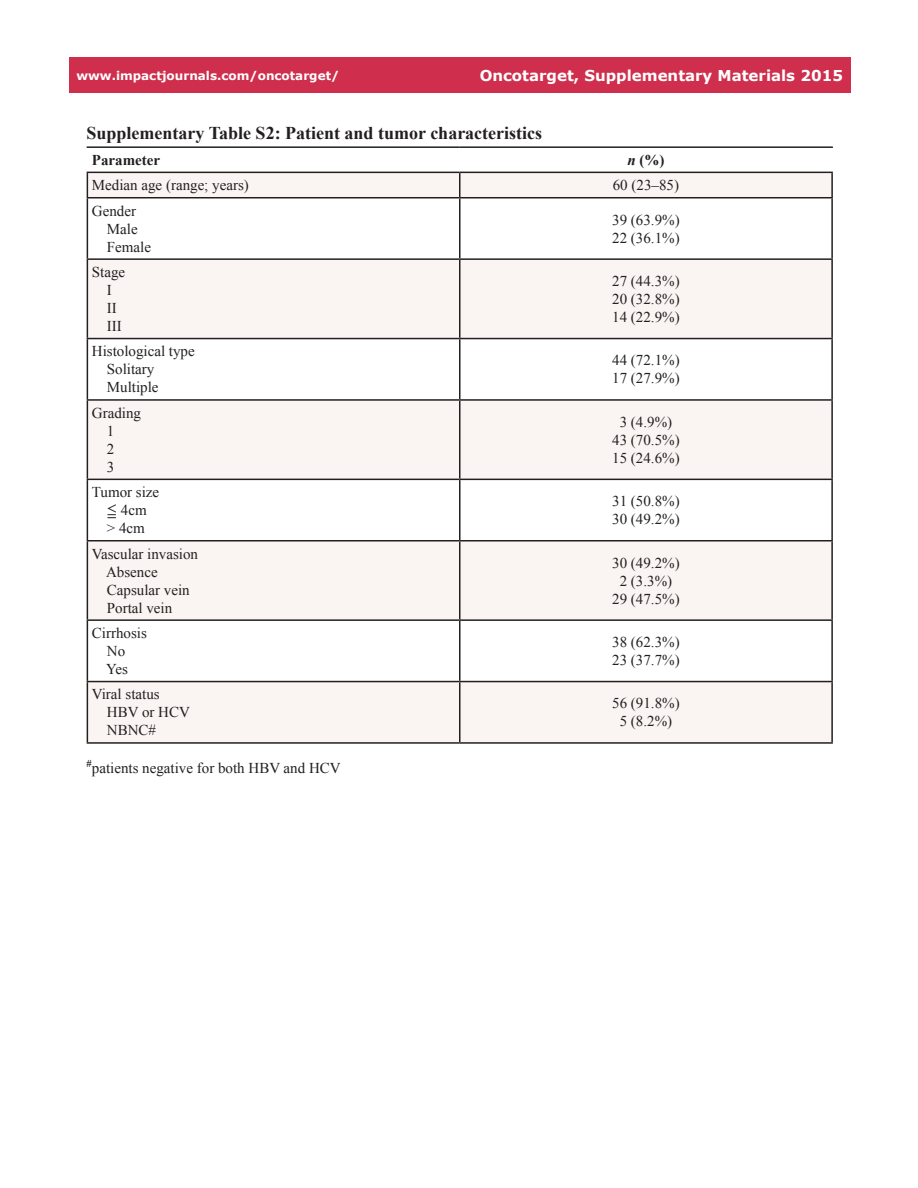
<style>
.page{position:relative;width:918px;height:1188px;background:#fff}
.page>*{position:absolute;margin:0;border:0;box-sizing:border-box;transform-origin:0 0}
.TableTitle{font:700 18px "Times New Roman";color:#231f20}
.TableText{font:15px "Times New Roman";color:#231f20}
.t1{font:700 15px "Verdana";color:#fff}
.TableTitle-2{font:15px "Times New Roman";color:#231f20}
.Table_head{font:700 15px "Times New Roman";color:#231f20}
.t2{font:700 12px "Verdana";color:#fff}
.s1{font-style:italic}
.s2{font-family:"STIX General"}
</style>
<div class="page">
<div style="left:69px;top:57px;width:781px;height:36px;background:#cf2e4c"></div>
<div style="left:88px;top:682px;width:743px;height:60px;background:#faf5f2"></div>
<svg style="left:88px;top:198px;width:743px;height:483px;fill:#faf5f2"></svg>
<hr style="left:460px;top:172px;width:373px;height:1px;background:#231f20">
<hr style="left:87px;top:197px;width:373px;height:1px;background:#231f20">
<hr style="left:460px;top:197px;width:373px;height:1px;background:#231f20">
<hr style="left:459px;top:198px;width:1px;height:60px;background:#231f20">
<hr style="left:87px;top:258px;width:373px;height:2px;background:#231f20">
<hr style="left:460px;top:258px;width:373px;height:2px;background:#231f20">
<hr style="left:459px;top:260px;width:1px;height:78px;background:#231f20">
<hr style="left:87px;top:338px;width:373px;height:1px;background:#231f20">
<hr style="left:460px;top:338px;width:373px;height:1px;background:#231f20">
<hr style="left:459px;top:339px;width:1px;height:60px;background:#231f20">
<hr style="left:87px;top:399px;width:373px;height:2px;background:#231f20">
<hr style="left:460px;top:399px;width:373px;height:2px;background:#231f20">
<hr style="left:459px;top:401px;width:1px;height:78px;background:#231f20">
<hr style="left:87px;top:479px;width:373px;height:1px;background:#231f20">
<hr style="left:460px;top:479px;width:373px;height:1px;background:#231f20">
<hr style="left:459px;top:480px;width:1px;height:60px;background:#231f20">
<hr style="left:87px;top:540px;width:373px;height:2px;background:#231f20">
<hr style="left:460px;top:540px;width:373px;height:2px;background:#231f20">
<hr style="left:459px;top:542px;width:1px;height:77px;background:#231f20">
<hr style="left:87px;top:619px;width:373px;height:2px;background:#231f20">
<hr style="left:460px;top:619px;width:373px;height:2px;background:#231f20">
<hr style="left:459px;top:621px;width:1px;height:60px;background:#231f20">
<hr style="left:87px;top:681px;width:373px;height:1px;background:#231f20">
<hr style="left:460px;top:681px;width:373px;height:1px;background:#231f20">
<hr style="left:459px;top:682px;width:1px;height:60px;background:#231f20">
<svg style="left:87px;top:171px;width:745px;height:26px"></svg>
<hr style="left:831px;top:173px;width:2px;height:24px;background:#231f20">
<hr style="left:87px;top:198px;width:1px;height:60px;background:#231f20">
<hr style="left:831px;top:198px;width:2px;height:60px;background:#231f20">
<hr style="left:87px;top:260px;width:1px;height:78px;background:#231f20">
<hr style="left:831px;top:260px;width:2px;height:78px;background:#231f20">
<hr style="left:87px;top:339px;width:1px;height:60px;background:#231f20">
<hr style="left:831px;top:339px;width:2px;height:60px;background:#231f20">
<hr style="left:87px;top:401px;width:1px;height:78px;background:#231f20">
<hr style="left:831px;top:401px;width:2px;height:78px;background:#231f20">
<hr style="left:87px;top:480px;width:1px;height:60px;background:#231f20">
<hr style="left:831px;top:480px;width:2px;height:60px;background:#231f20">
<hr style="left:87px;top:542px;width:1px;height:77px;background:#231f20">
<hr style="left:831px;top:542px;width:2px;height:77px;background:#231f20">
<hr style="left:87px;top:621px;width:1px;height:60px;background:#231f20">
<hr style="left:831px;top:621px;width:2px;height:60px;background:#231f20">
<hr style="left:87px;top:682px;width:1px;height:60px;background:#231f20">
<hr style="left:831px;top:682px;width:2px;height:60px;background:#231f20">
<hr style="left:87px;top:742px;width:373px;height:2px;background:#231f20">
<hr style="left:460px;top:742px;width:373px;height:2px;background:#231f20">
<hr style="left:87px;top:146px;width:373px;height:2px;background:#231f20">
<hr style="left:460px;top:146px;width:373px;height:2px;background:#231f20">
<p class="t2" style="left:76px;top:67px;width:264px">www.impactjournals.com/oncotarget/</p>
<p class="t1" style="left:480px;top:65px;width:365px">Oncotarget, Supplementary Materials 2015</p>
<p class="TableTitle" style="left:87px;top:120px;width:457px">Supplementary Table S2: Patient and tumor characteristics</p>
<p class="Table_head" style="left:92px;top:149px;width:70px">Parameter</p>
<p class="Table_head" style="left:627px;top:149px;width:39px"><span class="s1">n</span> (%)</p>
<p class="TableText" style="left:92px;top:175px;width:159px">Median age (range; years)</p>
<p class="TableText" style="left:613px;top:175px;width:68px">60 (23–85)</p>
<p class="TableText" style="left:92px;top:201px;width:46px">Gender</p>
<p class="TableText" style="left:107px;top:219px;width:32px">Male</p>
<p class="TableText" style="left:107px;top:237px;width:46px">Female</p>
<p class="TableText" style="left:612px;top:210px;width:69px">39 (63.9%)</p>
<p class="TableText" style="left:612px;top:228px;width:69px">22 (36.1%)</p>
<p class="TableText" style="left:92px;top:262px;width:35px">Stage</p>
<p class="TableText" style="left:107px;top:280px;width:6px">I</p>
<p class="TableText" style="left:107px;top:298px;width:11px">II</p>
<p class="TableText" style="left:107px;top:316px;width:16px">III</p>
<p class="TableText" style="left:92px;top:341px;width:104px">Histological type</p>
<p class="TableText" style="left:107px;top:359px;width:49px">Solitary</p>
<p class="TableText" style="left:107px;top:377px;width:53px">Multiple</p>
<p class="TableText" style="left:92px;top:403px;width:51px">Grading</p>
<p class="TableText" style="left:107px;top:421px;width:9px">1</p>
<p class="TableText" style="left:107px;top:439px;width:9px">2</p>
<p class="TableText" style="left:107px;top:457px;width:9px">3</p>
<p class="TableText" style="left:92px;top:482px;width:69px">Tumor size</p>
<p class="TableText" style="left:107px;top:500px;width:41px"><span class="s2">≦</span> 4cm</p>
<p class="TableText" style="left:107px;top:518px;width:40px">&gt; 4cm</p>
<p class="TableText" style="left:92px;top:544px;width:108px">Vascular invasion</p>
<p class="TableText" style="left:106px;top:562px;width:53px">Absence</p>
<p class="TableText" style="left:107px;top:580px;width:84px">Capsular vein</p>
<p class="TableText" style="left:107px;top:598px;width:67px">Portal vein</p>
<p class="TableText" style="left:92px;top:623px;width:57px">Cirrhosis</p>
<p class="TableText" style="left:107px;top:641px;width:20px">No</p>
<p class="TableText" style="left:106px;top:659px;width:23px">Yes</p>
<p class="TableText" style="left:92px;top:684px;width:69px">Viral status</p>
<p class="TableText" style="left:107px;top:702px;width:85px">HBV or HCV</p>
<p class="TableText" style="left:107px;top:720px;width:51px">NBNC#</p>
<p class="TableTitle-2" style="left:87px;top:758px;width:256px"><sup>#</sup>patients negative for both HBV and HCV</p>
<p class="TableText" style="left:612px;top:271px;width:69px">27 (44.3%)</p>
<p class="TableText" style="left:612px;top:289px;width:69px">20 (32.8%)</p>
<p class="TableText" style="left:612px;top:307px;width:69px">14 (22.9%)</p>
<p class="TableText" style="left:612px;top:350px;width:69px">44 (72.1%)</p>
<p class="TableText" style="left:612px;top:368px;width:69px">17 (27.9%)</p>
<p class="TableText" style="left:620px;top:412px;width:54px">3 (4.9%)</p>
<p class="TableText" style="left:612px;top:430px;width:69px">43 (70.5%)</p>
<p class="TableText" style="left:612px;top:448px;width:69px">15 (24.6%)</p>
<p class="TableText" style="left:612px;top:491px;width:69px">31 (50.8%)</p>
<p class="TableText" style="left:612px;top:509px;width:69px">30 (49.2%)</p>
<p class="TableText" style="left:612px;top:553px;width:69px">30 (49.2%)</p>
<p class="TableText" style="left:620px;top:571px;width:54px">2 (3.3%)</p>
<p class="TableText" style="left:612px;top:589px;width:69px">29 (47.5%)</p>
<p class="TableText" style="left:612px;top:632px;width:69px">38 (62.3%)</p>
<p class="TableText" style="left:612px;top:650px;width:69px">23 (37.7%)</p>
<p class="TableText" style="left:612px;top:693px;width:69px">56 (91.8%)</p>
<p class="TableText" style="left:620px;top:711px;width:54px">5 (8.2%)</p>
</div>
